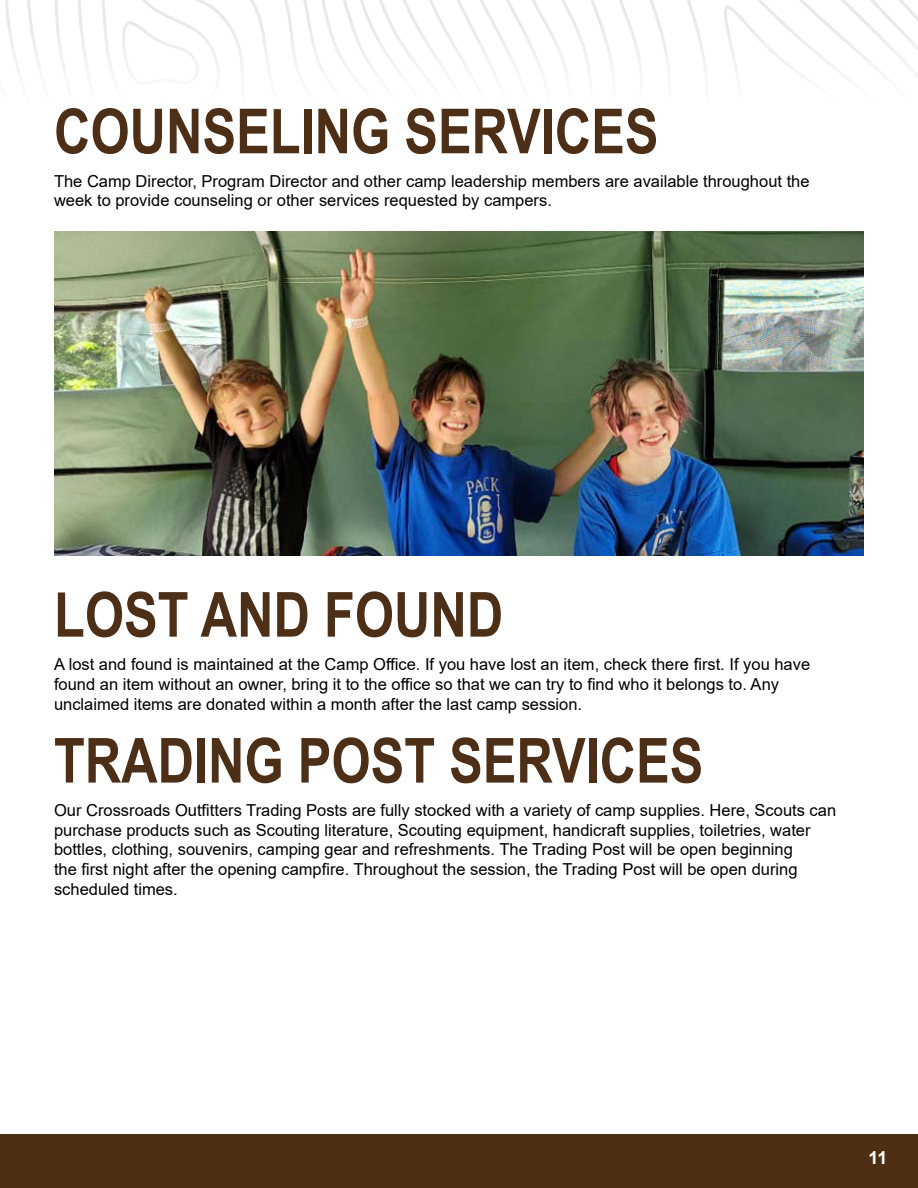
<style>
.page{position:relative;width:918px;height:1188px;background:#fff}
.page>*{position:absolute;margin:0;border:0;box-sizing:border-box;transform-origin:0 0}
.t1{font:700 62.25px "Arial Narrow";color:#4d2e16}
.t2{font:700 18px "Arial";color:#fff}
.t3{font:16.5px/19.8px "Arial";color:#000}
</style>
<div class="page">
<div style="left:0;top:1134px;width:918px;height:54px;background:#4e2f14"></div>
<svg style="left:5px;top:0;width:207px;height:69px"></svg>
<svg style="left:212px;top:0;width:319px;height:69px"></svg>
<svg style="left:531px;top:0;width:387px;height:69px"></svg>
<img style="left:54px;top:232px;width:810px;height:324px">
<h1 class="t1" style="left:54px;top:84px;width:606px">COUNSELING SERVICES</h1>
<p class="t3" style="left:54px;top:171px;width:757px">The Camp Director, Program Director and other camp leadership members are available throughout the week to provide counseling or other services requested by campers.</p>
<h1 class="t1" style="left:54px;top:568px;width:451px">LOST AND FOUND</h1>
<p class="t3" style="left:54px;top:654px;width:758px">A lost and found is maintained at the Camp Office. If you have lost an item, check there first. If you have found an item without an owner, bring it to the office so that we can try to find who it belongs to. Any unclaimed items are donated within a month after the last camp session.</p>
<h1 class="t1" style="left:54px;top:714px;width:651px">TRADING POST SERVICES</h1>
<p class="t3" style="left:54px;top:800px;width:784px">Our Crossroads Outfitters Trading Posts are fully stocked with a variety of camp supplies. Here, Scouts can purchase products such as Scouting literature, Scouting equipment, handicraft supplies, toiletries, water bottles, clothing, souvenirs, camping gear and refreshments. The Trading Post will be open beginning<br>the first night after the opening campfire. Throughout the session, the Trading Post will be open during scheduled times.</p>
<p class="t2" style="left:869px;top:1145px;width:21px">11</p>
</div>
